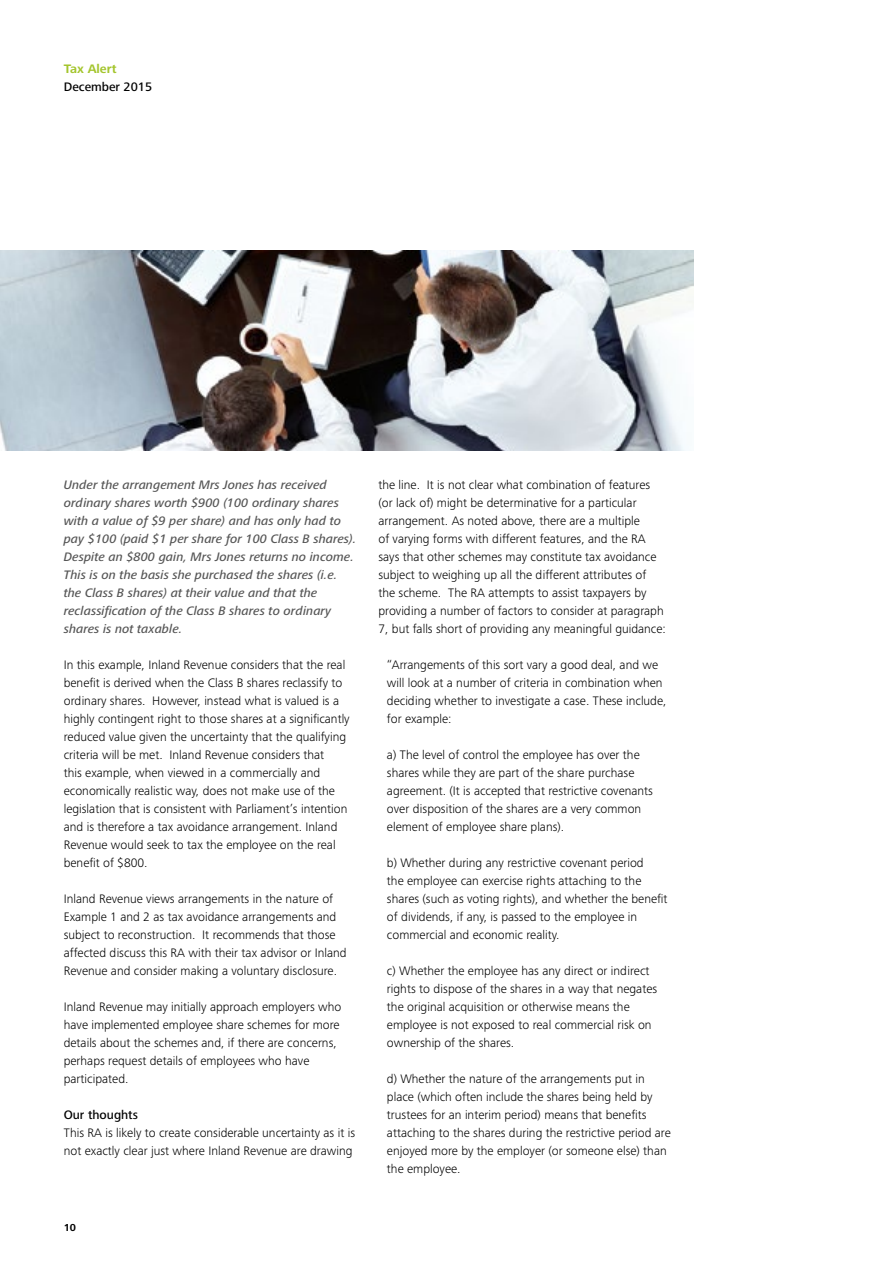
<style>
.page{position:relative;width:893px;height:1263px;background:#fff}
.page>*{position:absolute;margin:0;border:0;box-sizing:border-box;transform-origin:0 0}
.t1{font:300 12.75px/18px "Frutiger Next Pro";color:#000}
.t2{font:italic 500 12.75px/18px "Frutiger Next Pro";color:#565656}
.t3{font:500 12.75px "Frutiger Next Pro";color:#000}
.t4{font:700 12.75px "Frutiger Next Pro";color:#a4c52d}
.t5{font:700 10.5px "Frutiger Next Pro";color:#000}
</style>
<div class="page">
<img style="left:0;top:251px;width:693px;height:200px">
<p class="t4" style="left:64px;top:61px;width:54px">Tax Alert</p>
<p class="t3" style="left:64px;top:79px;width:90px">December 2015</p>
<p class="t2" style="left:64px;top:475px;width:294px">Under the arrangement Mrs Jones has received ordinary shares worth $900 (100 ordinary shares with a value of $9 per share) and has only had to pay $100 (paid $1 per share for 100 Class B shares).<br>Despite an $800 gain, Mrs Jones returns no income.<br>This is on the basis she purchased the shares (i.e. the Class B shares) at their value and that the reclassification of the Class B shares to ordinary shares is not taxable.</p>
<p class="t1" style="left:64px;top:655px;width:287px">In this example, Inland Revenue considers that the real benefit is derived when the Class B shares reclassify to ordinary shares. However, instead what is valued is a highly contingent right to those shares at a significantly reduced value given the uncertainty that the qualifying criteria will be met. Inland Revenue considers that<br>this example, when viewed in a commercially and economically realistic way, does not make use of the legislation that is consistent with Parliament’s intention and is therefore a tax avoidance arrangement. Inland Revenue would seek to tax the employee on the real benefit of $800.</p>
<p class="t1" style="left:64px;top:889px;width:284px">Inland Revenue views arrangements in the nature of Example 1 and 2 as tax avoidance arrangements and subject to reconstruction. It recommends that those affected discuss this RA with their tax advisor or Inland Revenue and consider making a voluntary disclosure.</p>
<p class="t1" style="left:64px;top:997px;width:279px">Inland Revenue may initially approach employers who have implemented employee share schemes for more details about the schemes and, if there are concerns, perhaps request details of employees who have participated.</p>
<p class="t3" style="left:64px;top:1107px;width:76px">Our thoughts</p>
<p class="t1" style="left:64px;top:1123px;width:293px">This RA is likely to create considerable uncertainty as it is not exactly clear just where Inland Revenue are drawing</p>
<p class="t5" style="left:64px;top:1221px;width:14px">10</p>
<p class="t1" style="left:378px;top:475px;width:289px">the line. It is not clear what combination of features (or lack of) might be determinative for a particular arrangement. As noted above, there are a multiple<br>of varying forms with different features, and the RA says that other schemes may constitute tax avoidance subject to weighing up all the different attributes of the scheme. The RA attempts to assist taxpayers by providing a number of factors to consider at paragraph 7, but falls short of providing any meaningful guidance:</p>
<p class="t1" style="left:387px;top:655px;width:281px">“Arrangements of this sort vary a good deal, and we will look at a number of criteria in combination when deciding whether to investigate a case. These include, for example:</p>
<p class="t1" style="left:387px;top:745px;width:268px">a) The level of control the employee has over the shares while they are part of the share purchase agreement. (It is accepted that restrictive covenants over disposition of the shares are a very common element of employee share plans).</p>
<p class="t1" style="left:387px;top:853px;width:282px">b) Whether during any restrictive covenant period<br>the employee can exercise rights attaching to the shares (such as voting rights), and whether the benefit of dividends, if any, is passed to the employee in commercial and economic reality.</p>
<p class="t1" style="left:387px;top:961px;width:272px">c) Whether the employee has any direct or indirect rights to dispose of the shares in a way that negates the original acquisition or otherwise means the employee is not exposed to real commercial risk on ownership of the shares.</p>
<p class="t1" style="left:387px;top:1069px;width:285px">d) Whether the nature of the arrangements put in place (which often include the shares being held by trustees for an interim period) means that benefits attaching to the shares during the restrictive period are enjoyed more by the employer (or someone else) than the employee.</p>
</div>
